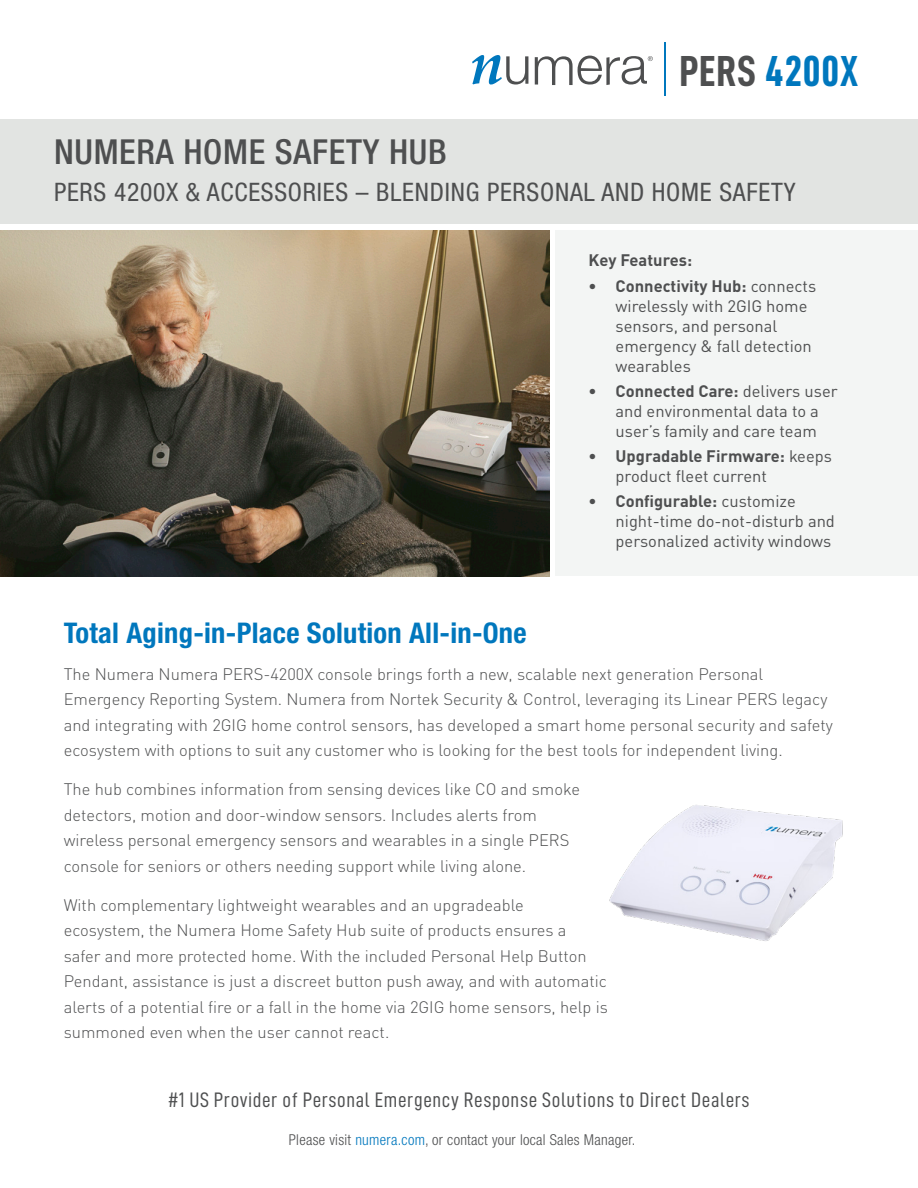
<style>
.page{position:relative;width:918px;height:1188px;background:#fff}
.page>*{position:absolute;margin:0;border:0;box-sizing:border-box;transform-origin:0 0}
.t1{font:43.5px "D DIN Condensed Bold";letter-spacing:.02em;color:#0077bd}
.t2{font:500 condensed 34.5px "Helvetica Neue LT Std";letter-spacing:.02em;color:#4e4f50}
.t3{font:700 condensed 28.5px "Helvetica Neue LT Std";letter-spacing:.01em;color:#0077bd}
.t4{font:condensed 25.5px "Helvetica Neue";letter-spacing:.03em;color:#4e4f50}
.t5{font:21px "D DIN Condensed";letter-spacing:.03em;color:#4e4f50}
.t6{font:300 16.5px/25.5px "DIN Pro";color:#4e4f50}
.t7{font:16.5px/19.8px "DIN Pro";color:#4e4f50}
.t8{font:700 16.5px "DIN Pro";color:#4e4f50}
.t9{font:300 condensed 15px "Helvetica Neue LT Std";letter-spacing:.02em;color:#4e4f50}
.s1{color:#4e4f50}
.s2{font-weight:700}
.s3{color:#0077bd}
</style>
<div class="page">
<div style="left:555px;top:230px;width:363px;height:346px;background:#f3f5f4"></div>
<img style="left:0;top:230px;width:550px;height:347px">
<img style="left:609px;top:805px;width:234px;height:136px">
<div style="left:0;top:120px;width:918px;height:104px;background:#e2e4e2"></div>
<hr style="left:665px;top:42px;width:1px;height:53px;background:#0077bd">
<svg style="left:472px;top:55px;width:56px;height:30px"></svg>
<svg style="left:535px;top:56px;width:118px;height:29px"></svg>
<p class="t1" style="left:680px;top:47px;width:180px"><span class="s1">PERS</span> 4200X</p>
<p class="t2" style="left:54px;top:131px;width:394px">NUMERA HOME SAFETY HUB</p>
<p class="t4" style="left:54px;top:178px;width:743px">PERS 4200X &amp; ACCESSORIES – BLENDING PERSONAL AND HOME SAFETY</p>
<p class="t3" style="left:64px;top:616px;width:464px">Total Aging-in-Place Solution All-in-One</p>
<p class="t8" style="left:589px;top:249px;width:105px">Key Features:</p>
<p class="t7" style="left:616px;top:275px;width:202px;text-indent:-27px"><span class="s2">• Connectivity Hub:</span> connects wirelessly with 2GIG home sensors, and personal emergency &amp; fall detection wearables</p>
<p class="t7" style="left:589px;top:380px;width:251px;text-align:center"><span class="s2">• Connected Care:</span> delivers user and environmental data to a user’s family and care team</p>
<p class="t7" style="left:616px;top:445px;width:218px;text-indent:-27px"><span class="s2">• Upgradable Firmware:</span> keeps product fleet current</p>
<p class="t7" style="left:616px;top:490px;width:221px;text-indent:-27px"><span class="s2">• Configurable:</span> customize night-time do-not-disturb and personalized activity windows</p>
<p class="t6" style="left:64px;top:661px;width:771px">The Numera Numera PERS-4200X console brings forth a new, scalable next generation Personal Emergency Reporting System. Numera from Nortek Security &amp; Control, leveraging its Linear PERS legacy and integrating with 2GIG home control sensors, has developed a smart home personal security and safety ecosystem with options to suit any customer who is looking for the best tools for independent living.</p>
<p class="t6" style="left:64px;top:776px;width:518px">The hub combines information from sensing devices like CO and smoke detectors, motion and door-window sensors. Includes alerts from wireless personal emergency sensors and wearables in a single PERS console for seniors or others needing support while living alone.</p>
<p class="t6" style="left:64px;top:892px;width:546px">With complementary lightweight wearables and an upgradeable ecosystem, the Numera Home Safety Hub suite of products ensures a<br>safer and more protected home. With the included Personal Help Button Pendant, assistance is just a discreet button push away, and with automatic alerts of a potential fire or a fall in the home via 2GIG home sensors, help is summoned even when the user cannot react.</p>
<p class="t5" style="left:168px;top:1088px;width:583px">#1 US Provider of Personal Emergency Response Solutions to Direct Dealers</p>
<p class="t9" style="left:289px;top:1131px;width:348px">Please visit <span class="s3">numera.com</span>, or contact your local Sales Manager.</p>
</div>
